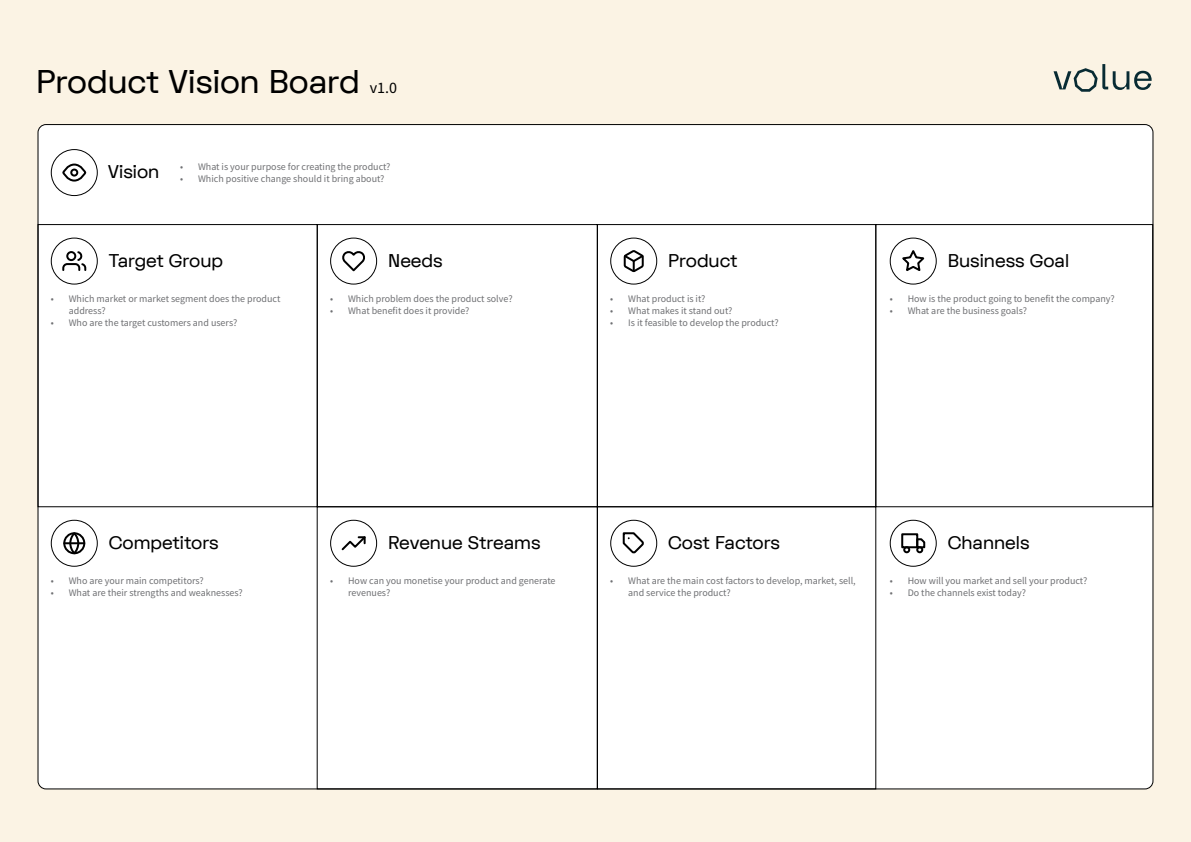
<style>
.page{position:relative;width:1191px;height:842px;background:#fbf3e4}
.page>*{position:absolute;margin:0;border:0;box-sizing:border-box;transform-origin:0 0}
.t1{font:32px "FK Display";color:#000}
.t2{font:18px "FK Display";color:#000}
.t3{font:10px/12px "Source Sans Pro";color:#6f7073}
.s1{font-family:"Source Sans Pro";font-size:16px}
</style>
<div class="page">
<div style="left:38px;top:125px;width:1115px;height:664px;background:#fff;border-radius:8px"></div>
<div style="left:38px;top:224px;width:280px;height:283px;border:1px solid #000"></div>
<div style="left:317px;top:224px;width:281px;height:283px;border:1px solid #000"></div>
<div style="left:597px;top:224px;width:279px;height:283px;border:1px solid #000"></div>
<div style="left:875px;top:224px;width:278px;height:283px;border:1px solid #000"></div>
<div style="left:317px;top:506px;width:281px;height:283px;border:1px solid #000"></div>
<div style="left:597px;top:506px;width:279px;height:283px;border:1px solid #000"></div>
<svg style="left:1053px;top:64px;width:98px;height:28px"></svg>
<div style="left:51px;top:149px;width:47px;height:47px;border:1px solid #000;border-radius:50%"></div>
<div style="left:62px;top:164px;width:24px;height:18px;border:2px solid #000;border-radius:50%"></div>
<div style="left:70px;top:169px;width:8px;height:8px;border:2px solid #000;border-radius:50%"></div>
<div style="left:51px;top:238px;width:47px;height:47px;border:1px solid #000;border-radius:50%"></div>
<svg style="left:62px;top:251px;width:25px;height:20px"></svg>
<div style="left:51px;top:520px;width:47px;height:47px;border:1px solid #000;border-radius:50%"></div>
<div style="left:63px;top:532px;width:22px;height:22px;border:2px solid #000;border-radius:50%"></div>
<hr style="left:64px;top:542px;width:20px;height:2px;background:#000">
<div style="left:69px;top:532px;width:10px;height:22px;border:2px solid #000;border-radius:50%"></div>
<div style="left:330px;top:520px;width:47px;height:47px;border:1px solid #000;border-radius:50%"></div>
<svg style="left:341px;top:536px;width:25px;height:15px"></svg>
<div style="left:610px;top:520px;width:47px;height:47px;border:1px solid #000;border-radius:50%"></div>
<svg style="left:622px;top:532px;width:22px;height:22px"></svg>
<div style="left:889px;top:520px;width:47px;height:47px;border:1px solid #000;border-radius:50%"></div>
<div style="left:901px;top:533px;width:17px;height:15px;border:2px solid #000"></div>
<svg style="left:915px;top:537px;width:10px;height:12px"></svg>
<div style="left:903px;top:546px;width:7px;height:7px;border:2px solid #000;border-radius:50%"></div>
<div style="left:916px;top:546px;width:7px;height:7px;border:2px solid #000;border-radius:50%"></div>
<div style="left:330px;top:238px;width:47px;height:47px;border:1px solid #000;border-radius:50%"></div>
<svg style="left:342px;top:251px;width:23px;height:21px"></svg>
<div style="left:610px;top:238px;width:47px;height:47px;border:1px solid #000;border-radius:50%"></div>
<svg style="left:623px;top:250px;width:21px;height:23px"></svg>
<div style="left:889px;top:238px;width:47px;height:47px;border:1px solid #000;border-radius:50%"></div>
<svg style="left:902px;top:250px;width:23px;height:21px"></svg>
<h1 class="t1" style="left:36px;top:57px;width:362px">Product Vision Board <span class="s1">v1.0</span></h1>
<h2 class="t2" style="left:108px;top:159px;width:53px">Vision</h2>
<p class="t3" style="left:180px;top:161px;width:212px">• What is your purpose for creating the product?</p>
<p class="t3" style="left:180px;top:173px;width:206px">• Which positive change should it bring about?</p>
<h2 class="t2" style="left:109px;top:247px;width:116px">Target Group</h2>
<p class="t3" style="left:69px;top:293px;width:213px;text-indent:-18px">• Which market or market segment does the product address?</p>
<p class="t3" style="left:51px;top:317px;width:188px">• Who are the target customers and users?</p>
<h2 class="t2" style="left:388px;top:247px;width:56px">Needs</h2>
<h2 class="t2" style="left:668px;top:247px;width:71px">Product</h2>
<h2 class="t2" style="left:947px;top:247px;width:123px">Business Goal</h2>
<p class="t3" style="left:330px;top:293px;width:184px">• Which problem does the product solve?</p>
<p class="t3" style="left:330px;top:305px;width:141px">• What benefit does it provide?</p>
<p class="t3" style="left:610px;top:293px;width:97px">• What product is it?</p>
<p class="t3" style="left:610px;top:305px;width:124px">• What makes it stand out?</p>
<p class="t3" style="left:610px;top:317px;width:170px">• Is it feasible to develop the product?</p>
<p class="t3" style="left:889px;top:293px;width:226px">• How is the product going to benefit the company?</p>
<p class="t3" style="left:889px;top:305px;width:139px">• What are the business goals?</p>
<h2 class="t2" style="left:109px;top:529px;width:111px">Competitors</h2>
<h2 class="t2" style="left:388px;top:529px;width:154px">Revenue Streams</h2>
<h2 class="t2" style="left:668px;top:529px;width:113px">Cost Factors</h2>
<h2 class="t2" style="left:947px;top:529px;width:83px">Channels</h2>
<p class="t3" style="left:51px;top:575px;width:155px">• Who are your main competitors?</p>
<p class="t3" style="left:51px;top:587px;width:193px">• What are their strengths and weaknesses?</p>
<p class="t3" style="left:348px;top:575px;width:209px;text-indent:-18px">• How can you monetise your product and generate revenues?</p>
<p class="t3" style="left:628px;top:575px;width:229px;text-indent:-18px">• What are the main cost factors to develop, market, sell, and service the product?</p>
<p class="t3" style="left:889px;top:575px;width:199px">• How will you market and sell your product?</p>
<p class="t3" style="left:889px;top:587px;width:138px">• Do the channels exist today?</p>
</div>
